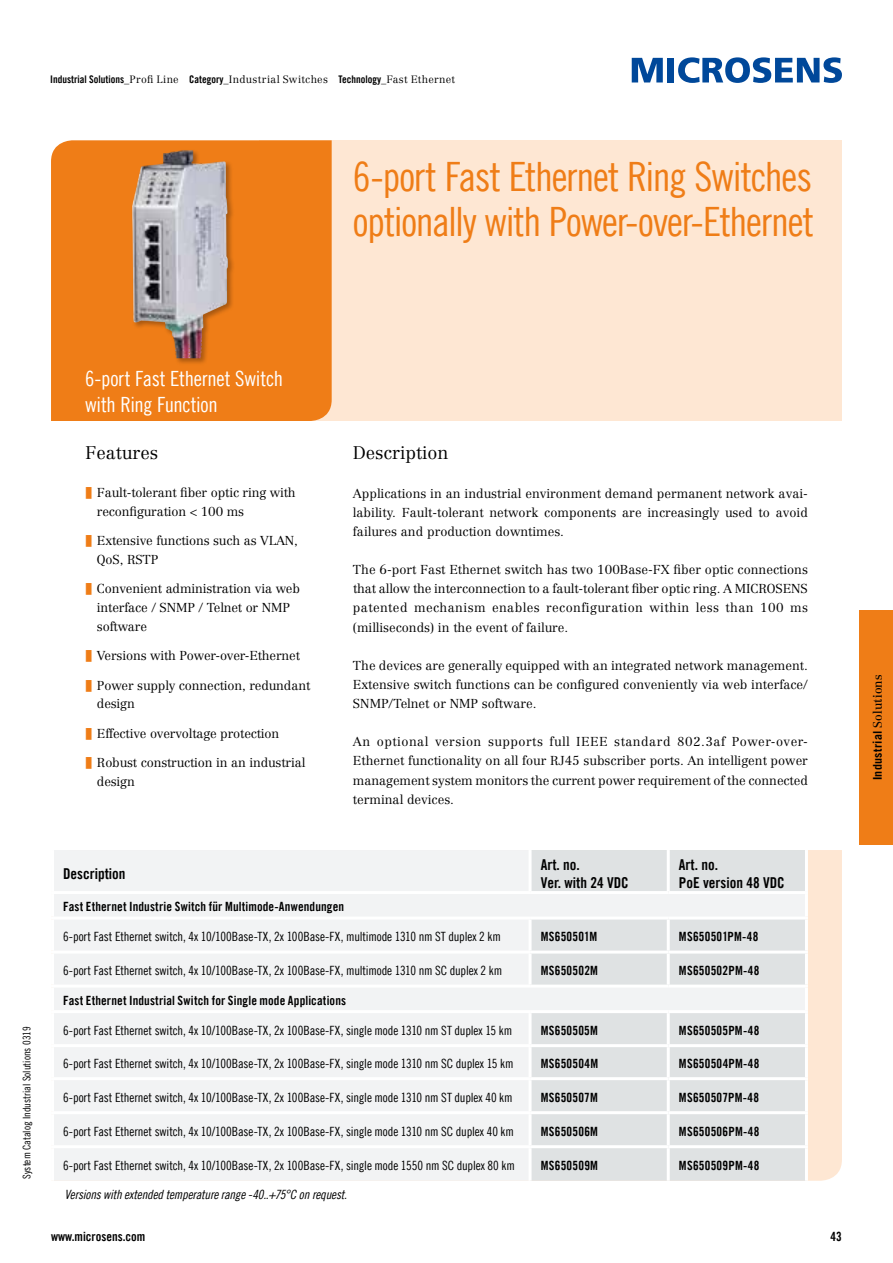
<style>
.page{position:relative;width:893px;height:1263px;background:#fff}
.page>*{position:absolute;margin:0;border:0;box-sizing:border-box;transform-origin:0 0}
.t1{font:40.5px/45px "Trade Gothic LT Com Cn 18";letter-spacing:-.03em;color:#ef7d17}
.t2{font:21px/25.5px "Trade Gothic LT Com Cn 18";letter-spacing:-.015em;color:#fff}
.t3{font:300 18px "Centennial CE";color:#000}
.t4{font:15px/18px "Trade Gothic LT Com Bd Cn 20";color:#000}
.t5{font:300 12.75px/19.2px "Centennial CE";letter-spacing:-.01em;color:#000}
.t6{font:12.75px "Trade Gothic LT Com Cn 18";letter-spacing:-.005em;color:#000}
.t7{font:12.75px "Trade Gothic LT Com Bd Cn 20";letter-spacing:.02em;color:#000}
.t8{font:12.75px "Trade Gothic LT Com Cn 18 Obl";letter-spacing:-.015em;color:#000}
.t9{font:12.75px "Trade Gothic LT Com Bd Cn 20";color:#000}
.t10{font:700 12px "Trade Gothic LT Com";letter-spacing:.02em;color:#000}
.t11{font:10.5px "Trade Gothic LT Com Bd Cn 20";color:#000}
.t12{font:10.5px "Trade Gothic LT Com Cn 18";color:#000}
.s1{font-family:"Centennial CE";font-weight:300}
.s2{font-family:"Centennial CE";font-weight:400}
</style>
<div class="page">
<div style="left:259px;top:140px;width:583px;height:281px;background:#fee7d3"></div>
<div style="left:51px;top:140px;width:281px;height:281px;background:#ef7d17"></div>
<svg style="left:632px;top:58px;width:31px;height:24px"></svg>
<div style="left:667px;top:58px;width:7px;height:24px;background:#00489a"></div>
<svg style="left:678px;top:57px;width:164px;height:26px"></svg>
<div style="left:859px;top:610px;width:34px;height:234px;background:#ef7d17"></div>
<div style="left:808px;top:850px;width:34px;height:331px;background:#fee7d3"></div>
<div style="left:130px;top:149px;width:105px;height:217px;background:#000;opacity:.3"></div>
<img style="left:132px;top:150px;width:96px;height:208px">
<div style="left:54px;top:850px;width:476px;height:331px;background:#f2f3f4"></div>
<svg style="left:530px;top:850px;width:275px;height:331px;fill:#dfe2e3"></svg>
<hr style="left:529px;top:850px;width:3px;height:41px;background:#fff">
<hr style="left:667px;top:850px;width:3px;height:41px;background:#fff">
<hr style="left:51px;top:891px;width:479px;height:3px;background:#fff">
<hr style="left:530px;top:891px;width:138px;height:3px;background:#fff">
<hr style="left:668px;top:891px;width:140px;height:3px;background:#fff">
<hr style="left:51px;top:916px;width:479px;height:3px;background:#fff">
<hr style="left:530px;top:916px;width:138px;height:3px;background:#fff">
<hr style="left:529px;top:919px;width:3px;height:31px;background:#fff">
<hr style="left:668px;top:916px;width:140px;height:3px;background:#fff">
<hr style="left:667px;top:919px;width:3px;height:31px;background:#fff">
<hr style="left:51px;top:950px;width:479px;height:3px;background:#fff">
<hr style="left:530px;top:950px;width:138px;height:3px;background:#fff">
<hr style="left:529px;top:953px;width:3px;height:31px;background:#fff">
<hr style="left:668px;top:950px;width:140px;height:3px;background:#fff">
<hr style="left:667px;top:953px;width:3px;height:31px;background:#fff">
<hr style="left:51px;top:984px;width:479px;height:3px;background:#fff">
<hr style="left:530px;top:984px;width:138px;height:3px;background:#fff">
<hr style="left:668px;top:984px;width:140px;height:3px;background:#fff">
<hr style="left:51px;top:1010px;width:479px;height:3px;background:#fff">
<hr style="left:530px;top:1010px;width:138px;height:3px;background:#fff">
<hr style="left:529px;top:1013px;width:3px;height:31px;background:#fff">
<hr style="left:668px;top:1010px;width:140px;height:3px;background:#fff">
<hr style="left:667px;top:1013px;width:3px;height:31px;background:#fff">
<hr style="left:529px;top:1047px;width:3px;height:30px;background:#fff">
<hr style="left:667px;top:1047px;width:3px;height:30px;background:#fff">
<hr style="left:529px;top:1080px;width:3px;height:31px;background:#fff">
<hr style="left:667px;top:1080px;width:3px;height:31px;background:#fff">
<hr style="left:529px;top:1114px;width:3px;height:31px;background:#fff">
<hr style="left:667px;top:1114px;width:3px;height:31px;background:#fff">
<hr style="left:529px;top:1148px;width:3px;height:33px;background:#fff">
<hr style="left:667px;top:1148px;width:3px;height:33px;background:#fff">
<hr style="left:51px;top:1044px;width:479px;height:3px;background:#fff">
<hr style="left:51px;top:1077px;width:479px;height:3px;background:#fff">
<hr style="left:51px;top:1111px;width:479px;height:3px;background:#fff">
<hr style="left:51px;top:1145px;width:479px;height:3px;background:#fff">
<hr style="left:530px;top:1044px;width:138px;height:3px;background:#fff">
<hr style="left:668px;top:1044px;width:140px;height:3px;background:#fff">
<hr style="left:530px;top:1077px;width:138px;height:3px;background:#fff">
<hr style="left:668px;top:1077px;width:140px;height:3px;background:#fff">
<hr style="left:530px;top:1111px;width:138px;height:3px;background:#fff">
<hr style="left:668px;top:1111px;width:140px;height:3px;background:#fff">
<hr style="left:530px;top:1145px;width:138px;height:3px;background:#fff">
<hr style="left:668px;top:1145px;width:140px;height:3px;background:#fff">
<p class="t11" style="left:50px;top:73px;width:406px">Industrial Solutions_<span class="s1">Profi Line</span> Category_<span class="s1">Industrial Switches</span> Technology_<span class="s1">Fast Ethernet</span></p>
<h1 class="t1" style="left:353px;top:154px;width:462px">6-port Fast Ethernet Ring Switches optionally with Power-over-Ethernet</h1>
<h2 class="t2" style="left:85px;top:366px;width:200px">6-port Fast Ethernet Switch with Ring Function</h2>
<h3 class="t3" style="left:85px;top:442px;width:75px">Features</h3>
<p class="t5" style="left:97px;top:483px;width:200px;line-height:18.8px">Fault-tolerant fiber optic ring with reconfiguration &lt; 100 ms</p>
<p class="t5" style="left:97px;top:531px;width:203px;line-height:18.8px">Extensive functions such as VLAN,<br>QoS, RSTP</p>
<p class="t5" style="left:97px;top:579px;width:205px;line-height:18.8px">Convenient administration via web interface / SNMP / Telnet or NMP software</p>
<p class="t5" style="left:97px;top:646px;width:205px">Versions with Power-over-Ethernet</p>
<p class="t5" style="left:97px;top:676px;width:215px;line-height:18.8px">Power supply connection, redundant design</p>
<p class="t5" style="left:97px;top:723px;width:184px">Effective overvoltage protection</p>
<p class="t5" style="left:97px;top:753px;width:210px;line-height:18.8px">Robust construction in an industrial design</p>
<h3 class="t3" style="left:353px;top:442px;width:97px">Description</h3>
<p class="t5" style="left:353px;top:483px;width:456px;text-align:justify">Applications in an industrial environment demand permanent network avai&shy;lability. Fault-tolerant network components are increasingly used to avoid failures and production downtimes.</p>
<p class="t5" style="left:353px;top:560px;width:457px;text-align:justify">The 6-port Fast Ethernet switch has two 100Base-FX fiber optic connections that allow the interconnection to a fault-tolerant fiber optic ring. A -MICROSENS patented mechanism enables reconfiguration within less than 100 ms (milliseconds) in the event of failure.</p>
<p class="t5" style="left:353px;top:655px;width:456px;text-align:justify">The devices are generally equipped with an integrated network management.<br>Extensive switch functions can be configured conveniently via web interface/ SNMP/Telnet or NMP software.</p>
<p class="t5" style="left:353px;top:732px;width:456px;text-align:justify">An optional version supports full IEEE standard 802.3af Power-over-Ethernet functionality on all four RJ45 subscriber ports. An intelligent power management system monitors the current power requirement of the connected terminal devices.</p>
<p class="t12" style="left:21px;top:1179px;width:154px;rotate:-90deg">System Catalog Industrial Solutions 0319</p>
<p class="t4" style="left:63px;top:864px;width:64px">Description</p>
<p class="t4" style="left:541px;top:855px;width:90px">Art. no.<br>Ver. with 24 VDC</p>
<p class="t4" style="left:679px;top:855px;width:107px">Art. no.<br>PoE version 48 VDC</p>
<p class="t7" style="left:63px;top:899px;width:282px">Fast Ethernet Industrie Switch für Multimode-Anwendungen</p>
<p class="t6" style="left:63px;top:929px;width:439px">6-port Fast Ethernet switch, 4x 10/100Base-TX, 2x 100Base-FX, multimode 1310 nm ST duplex 2 km</p>
<p class="t7" style="left:541px;top:929px;width:58px">MS650501M</p>
<p class="t7" style="left:679px;top:929px;width:81px">MS650501PM-48</p>
<p class="t6" style="left:63px;top:963px;width:441px">6-port Fast Ethernet switch, 4x 10/100Base-TX, 2x 100Base-FX, multimode 1310 nm SC duplex 2 km</p>
<p class="t7" style="left:541px;top:963px;width:59px">MS650502M</p>
<p class="t7" style="left:679px;top:963px;width:82px">MS650502PM-48</p>
<p class="t7" style="left:63px;top:993px;width:284px">Fast Ethernet Industrial Switch for Single mode Applications</p>
<p class="t6" style="left:63px;top:1022px;width:451px">6-port Fast Ethernet switch, 4x 10/100Base-TX, 2x 100Base-FX, single mode 1310 nm ST duplex 15 km</p>
<p class="t7" style="left:541px;top:1022px;width:59px">MS650505M</p>
<p class="t7" style="left:679px;top:1022px;width:82px">MS650505PM-48</p>
<p class="t6" style="left:63px;top:1056px;width:452px">6-port Fast Ethernet switch, 4x 10/100Base-TX, 2x 100Base-FX, single mode 1310 nm SC duplex 15 km</p>
<p class="t7" style="left:541px;top:1056px;width:59px">MS650504M</p>
<p class="t7" style="left:679px;top:1056px;width:82px">MS650504PM-48</p>
<p class="t6" style="left:63px;top:1089px;width:451px">6-port Fast Ethernet switch, 4x 10/100Base-TX, 2x 100Base-FX, single mode 1310 nm ST duplex 40 km</p>
<p class="t7" style="left:541px;top:1089px;width:59px">MS650507M</p>
<p class="t7" style="left:679px;top:1089px;width:82px">MS650507PM-48</p>
<p class="t6" style="left:63px;top:1123px;width:452px">6-port Fast Ethernet switch, 4x 10/100Base-TX, 2x 100Base-FX, single mode 1310 nm SC duplex 40 km</p>
<p class="t7" style="left:541px;top:1123px;width:59px">MS650506M</p>
<p class="t7" style="left:679px;top:1123px;width:82px">MS650506PM-48</p>
<p class="t6" style="left:63px;top:1158px;width:453px">6-port Fast Ethernet switch, 4x 10/100Base-TX, 2x 100Base-FX, single mode 1550 nm SC duplex 80 km</p>
<p class="t7" style="left:541px;top:1157px;width:59px">MS650509M</p>
<p class="t7" style="left:679px;top:1157px;width:82px">MS650509PM-48</p>
<p class="t8" style="left:64px;top:1187px;width:284px">Versions with extended temperature range -40..+75°C on request.</p>
<p class="t9" style="left:51px;top:1229px;width:96px">www.microsens.com</p>
<p class="t7" style="left:831px;top:1229px;width:13px">43</p>
<p class="t10" style="left:870px;top:780px;width:107px;rotate:-90deg">Industrial <span class="s2">Solutions</span></p>
</div>
